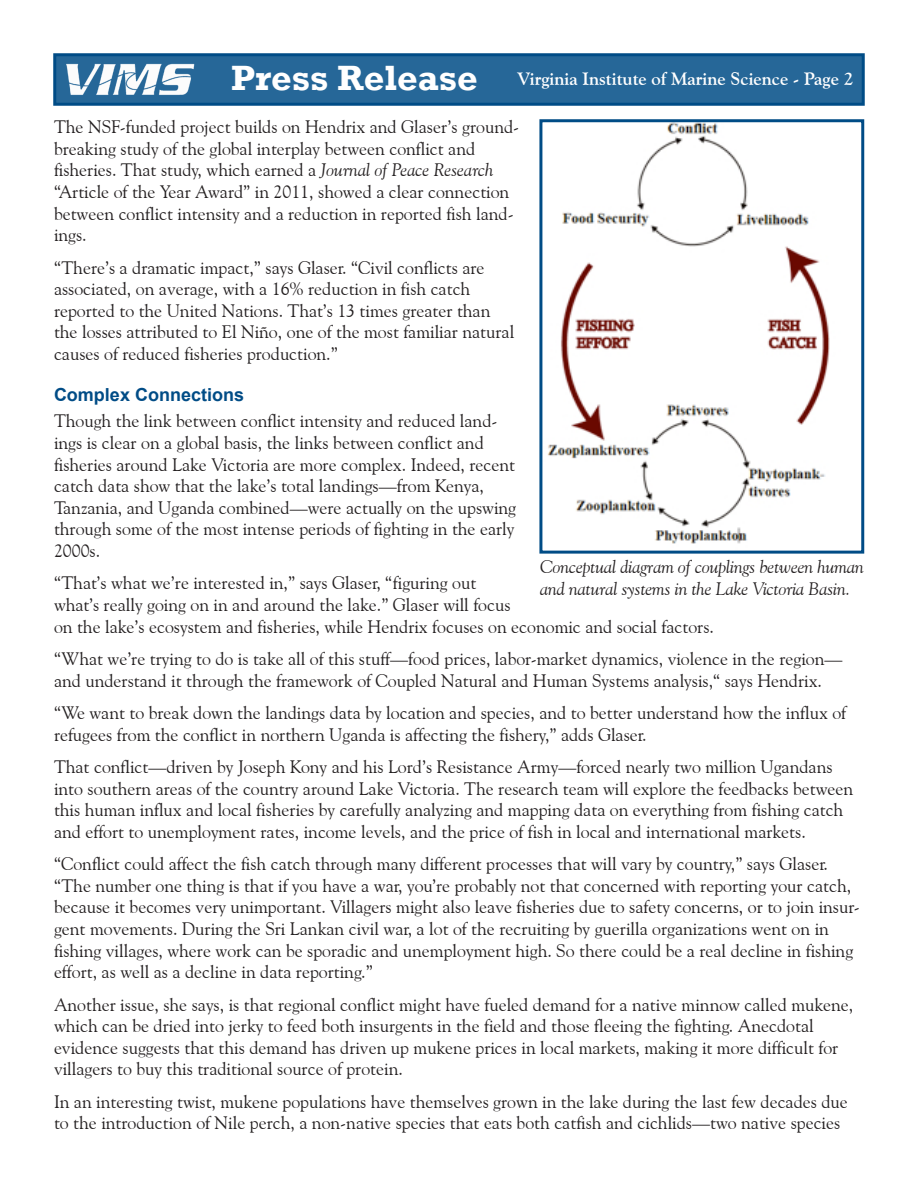
<style>
.page{position:relative;width:918px;height:1188px;background:#fff}
.page>*{position:absolute;margin:0;border:0;box-sizing:border-box;transform-origin:0 0}
.Press_Release_Headin{font:700 36px "Rockwell";color:#fff}
.Body_Text{font:18px/21.6px "Goudy Old Style BT";color:#231f20}
.Cutline{font:italic 18px/21.6px "Goudy Old Style BT";letter-spacing:-.005em;color:#231f20}
.Running_Head_-_pg{font:700 18px "Goudy Old Style BT";color:#fff}
.Subheading{font:700 18px "Arial";color:#004c86}
.s1{font-style:italic}
</style>
<div class="page">
<div style="left:53px;top:53px;width:812px;height:53px;background:#266798;border:3px solid #004c86"></div>
<img style="left:66px;top:64px;width:128px;height:31px">
<img style="left:548px;top:123px;width:282px;height:421px">
<div style="left:539px;top:119px;width:325px;height:435px;border:3px solid #004c86"></div>
<p class="Press_Release_Headin" style="left:231px;top:56px;width:248px">Press Release</p>
<p class="Running_Head_-_pg" style="left:517px;top:68px;width:338px">Virginia Institute of Marine Science - Page 2</p>
<p class="Body_Text" style="left:54px;top:116px;width:467px">The NSF-funded project builds on Hendrix and Glaser’s ground&shy;breaking study of the global interplay between conflict and fisheries. That study, which earned a <span class="s1">Journal of Peace Research </span>“Article of the Year Award” in 2011, showed a clear connection between conflict intensity and a reduction in reported fish land&shy;ings.</p>
<p class="Body_Text" style="left:54px;top:256px;width:462px">“There’s a dramatic impact,” says Glaser. “Civil conflicts are associated, on average, with a 16% reduction in fish catch reported to the United Nations. That’s 13 times greater than the losses attributed to El Niño, one of the most familiar natural causes of reduced fisheries production.”</p>
<p class="Subheading" style="left:54px;top:383px;width:192px">Complex Connections</p>
<p class="Body_Text" style="left:54px;top:410px;width:464px">Though the link between conflict intensity and reduced land&shy;ings is clear on a global basis, the links between conflict and fisheries around Lake Victoria are more complex. Indeed, recent catch data show that the lake’s total landings—from Kenya, Tanzania, and Uganda combined—were actually on the upswing through some of the most intense periods of fighting in the early 2000s.</p>
<p class="Body_Text" style="left:54px;top:572px;width:662px">“That’s what we’re interested in,” says Glaser, “figuring out<br>what’s really going on in and around the lake.” Glaser will focus<br>on the lake’s ecosystem and fisheries, while Hendrix focuses on economic and social factors.</p>
<p class="Body_Text" style="left:54px;top:648px;width:790px">“What we’re trying to do is take all of this stuff—food prices, labor-market dynamics, violence in the region— and understand it through the framework of Coupled Natural and Human Systems analysis,“ says Hendrix.</p>
<p class="Body_Text" style="left:54px;top:702px;width:794px">“We want to break down the landings data by location and species, and to better understand how the influx of refugees from the conflict in northern Uganda is affecting the fishery,” adds Glaser.</p>
<p class="Body_Text" style="left:54px;top:756px;width:801px">That conflict—driven by Joseph Kony and his Lord’s Resistance Army—forced nearly two million Ugandans into southern areas of the country around Lake Victoria. The research team will explore the feedbacks between this human influx and local fisheries by carefully analyzing and mapping data on everything from fishing catch and effort to unemployment rates, income levels, and the price of fish in local and international markets.</p>
<p class="Body_Text" style="left:54px;top:853px;width:807px">“Conflict could affect the fish catch through many different processes that will vary by country,” says Glaser. “The number one thing is that if you have a war, you’re probably not that concerned with reporting your catch, because it becomes very unimportant. Villagers might also leave fisheries due to safety concerns, or to join insur&shy;gent movements. During the Sri Lankan civil war, a lot of the recruiting by guerilla organizations went on in fishing villages, where work can be sporadic and unemployment high. So there could be a real decline in fishing effort, as well as a decline in data reporting.”</p>
<p class="Body_Text" style="left:54px;top:993px;width:801px">Another issue, she says, is that regional conflict might have fueled demand for a native minnow called mukene, which can be dried into jerky to feed both insurgents in the field and those fleeing the fighting. Anecdotal evidence suggests that this demand has driven up mukene prices in local markets, making it more difficult for villagers to buy this traditional source of protein.</p>
<p class="Body_Text" style="left:54px;top:1090px;width:795px">In an interesting twist, mukene populations have themselves grown in the lake during the last few decades due to the introduction of Nile perch, a non-native species that eats both catfish and cichlids—two native species</p>
<p class="Cutline" style="left:540px;top:556px;width:325px">Conceptual diagram of couplings between human and natural systems in the Lake Victoria Basin.</p>
</div>
